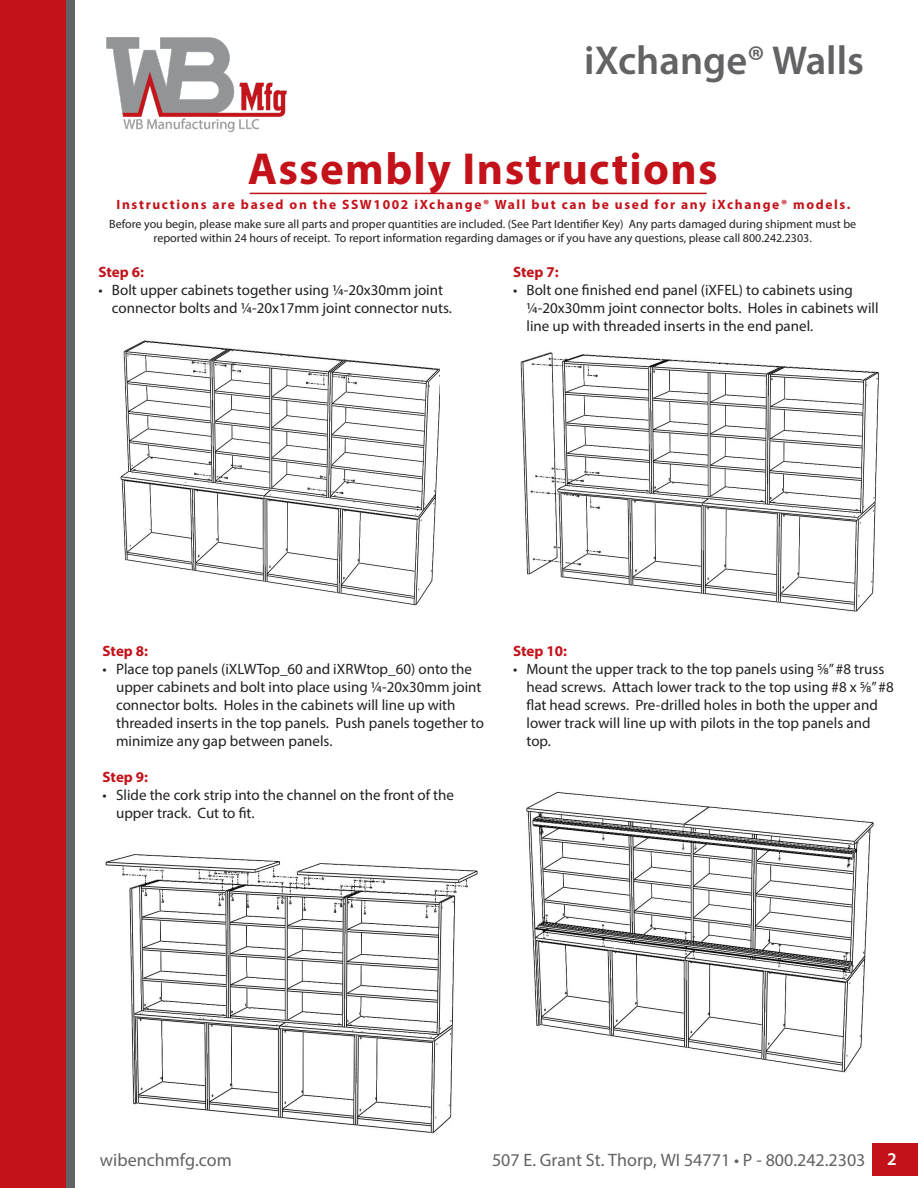
<style>
.page{position:relative;width:918px;height:1188px;background:#fff}
.page>*{position:absolute;margin:0;border:0;box-sizing:border-box;transform-origin:0 0}
.t1{font:700 45px "Myriad Pro";letter-spacing:.03em;color:#c4121a}
.t2{font:600 40.5px "Myriad Pro";color:#636366}
.t3{font:18px "Myriad Pro";color:#636366}
.t4{font:15px/18px "Myriad Pro";color:#231f20}
.Head{font:700 15px "Myriad Pro";letter-spacing:-.005em;color:#c4121a}
.t5{font:700 13.5px "Myriad Pro";letter-spacing:.12em;color:#c4121a}
.t6{font:12px/14.4px "Myriad Pro";color:#231f20;text-align:center}
.s1{font-weight:600;color:#fff}
</style>
<div class="page">
<div style="left:0;top:0;width:67px;height:1188px;background:#c4121a"></div>
<div style="left:67px;top:0;width:8px;height:1188px;background:#636366"></div>
<div style="left:872px;top:1144px;width:46px;height:32px;background:#c4121a"></div>
<img style="left:106px;top:37px;width:181px;height:96px">
<img style="left:120px;top:340px;width:320px;height:266px">
<img style="left:520px;top:352px;width:359px;height:260px">
<img style="left:105px;top:854px;width:373px;height:280px">
<img style="left:526px;top:791px;width:348px;height:282px">
<hr style="left:250px;top:193px;width:457px;height:1px;background:#c4121a">
<p class="t2" style="left:584px;top:34px;width:281px">iXchange® Walls</p>
<p class="t1" style="left:248px;top:140px;width:472px">Assembly Instructions</p>
<p class="t6" style="left:109px;top:216px;width:748px">Before you begin, please make sure all parts and proper quantities are included. (See Part Identifier Key) Any parts damaged during shipment must be reported within 24 hours of receipt. To report information regarding damages or if you have any questions, please call 800.242.2303.</p>
<p class="t5" style="left:117px;top:196px;width:735px">Instructions are based on the SSW1002 iXchange® Wall but can be used for any iXchange® models.</p>
<p class="Head" style="left:98px;top:262px;width:47px">Step 6:</p>
<p class="t4" style="left:112px;top:281px;width:342px;text-indent:-14px">• Bolt upper cabinets together using ¼-20x30mm joint connector bolts and ¼-20x17mm joint connector nuts.</p>
<p class="Head" style="left:513px;top:262px;width:47px">Step 7:</p>
<p class="t4" style="left:526px;top:281px;width:354px;text-indent:-14px">• Bolt one finished end panel (iXFEL) to cabinets using ¼-20x30mm joint connector bolts. Holes in cabinets will line up with threaded inserts in the end panel.</p>
<p class="Head" style="left:103px;top:641px;width:47px">Step 8:</p>
<p class="t4" style="left:116px;top:659px;width:369px;text-indent:-14px">• Place top panels (iXLWTop_60 and iXRWtop_60) onto the upper cabinets and bolt into place using ¼-20x30mm joint connector bolts. Holes in the cabinets will line up with threaded inserts in the top panels. Push panels together to minimize any gap between panels.</p>
<p class="Head" style="left:103px;top:767px;width:47px">Step 9:</p>
<p class="t4" style="left:116px;top:785px;width:340px;text-indent:-14px">• Slide the cork strip into the channel on the front of the upper track. Cut to fit.</p>
<p class="Head" style="left:513px;top:641px;width:55px">Step 10:</p>
<p class="t4" style="left:526px;top:659px;width:369px;text-indent:-14px">• Mount the upper track to the top panels using 5/8” #8 truss head screws. Attach lower track to the top using #8 x 5/8” #8 flat head screws. Pre-drilled holes in both the upper and lower track will line up with pilots in the top panels and top.</p>
<p class="t3" style="left:100px;top:1149px;width:133px">wibenchmfg.com</p>
<p class="t3" style="left:492px;top:1149px;width:406px">507 E. Grant St. Thorp, WI 54771 • P - 800.242.2303 <span class="s1">2</span></p>
</div>
